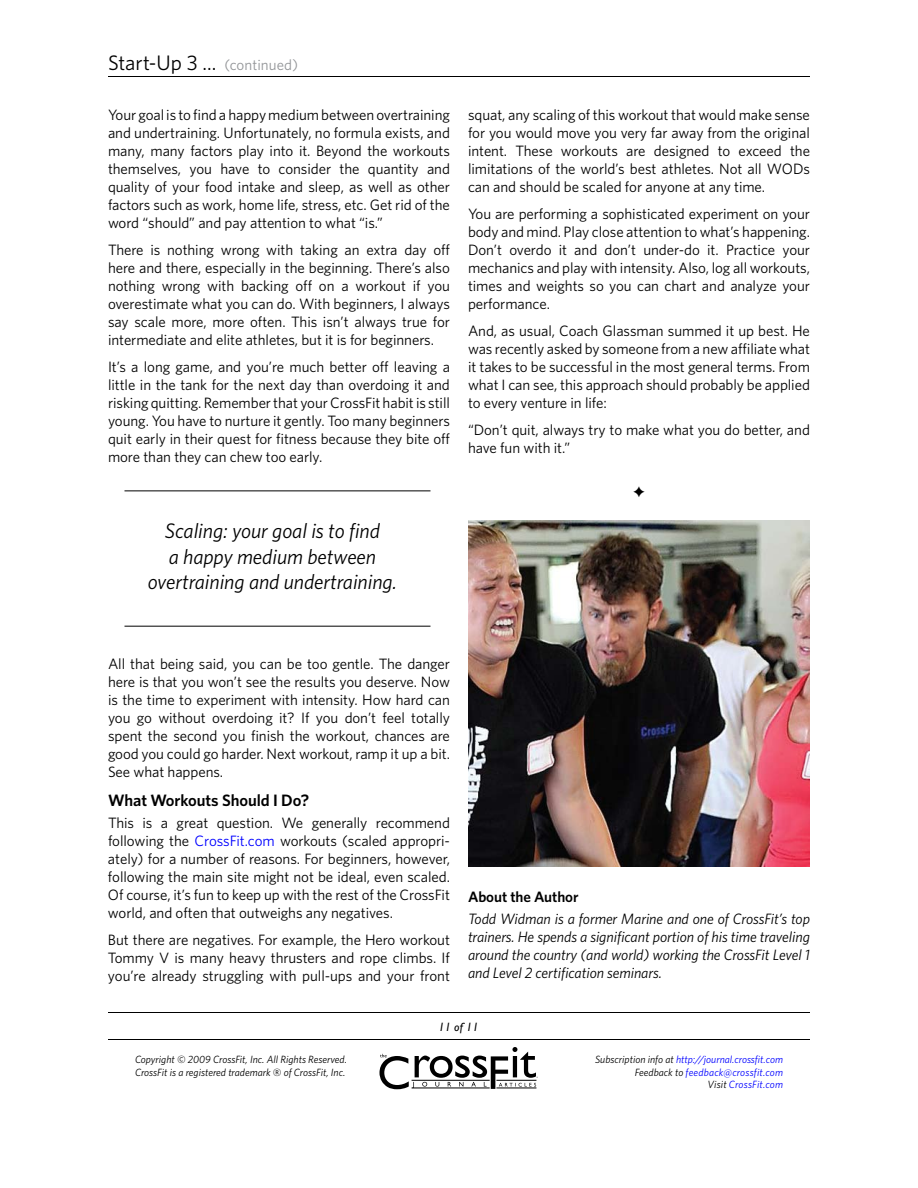
<style>
.page{position:relative;width:918px;height:1188px;background:#fff}
.page>*{position:absolute;margin:0;border:0;box-sizing:border-box;transform-origin:0 0}
.t1{font:italic 21px/25.2px "Whitney HTF";letter-spacing:-.005em;color:#000;text-align:center}
.t2{font:21px "Whitney HTF";letter-spacing:-.005em;color:#000}
.t3{font:600 16.5px "Whitney HTF";letter-spacing:-.005em;color:#000}
.t4{font:15px/18px "Whitney HTF";letter-spacing:-.005em;color:#000;text-align:justify}
.t5{font:italic 15px/18px "Whitney HTF";letter-spacing:-.005em;color:#000;text-align:justify}
.t6{font:600 15px "Whitney HTF";letter-spacing:-.005em;color:#000}
.t7{font:italic 12px "Gill Sans";color:#000}
.t8{font:italic 10.5px/12.6px "Whitney HTF";color:#00f;text-align:right}
.t9{font:italic 10.5px/12.6px "Whitney HTF";color:#000}
.s1{font-size:15px;color:#939598}
.s2{color:#00f}
.s3{color:#000}
</style>
<div class="page">
<svg style="left:379px;top:1047px;width:159px;height:42px"></svg>
<hr style="left:108px;top:1012px;width:702px;height:1px;background:#000">
<hr style="left:108px;top:1039px;width:702px;height:1px;background:#000">
<hr style="left:108px;top:76px;width:702px;height:1px;background:#000">
<hr style="left:124px;top:490px;width:306px;height:1px;background:#000">
<hr style="left:124px;top:626px;width:306px;height:1px;background:#000">
<img style="left:468px;top:520px;width:342px;height:347px">
<h1 class="t2" style="left:108px;top:50px;width:192px">Start-Up 3 ... <span class="s1">(continued)</span></h1>
<p class="t4" style="left:108px;top:105px;width:344px">Your goal is to find a happy medium between overtraining and undertraining. Unfortunately, no formula exists, and many, many factors play into it. Beyond the workouts themselves, you have to consider the quantity and quality of your food intake and sleep, as well as other factors such as work, home life, stress, etc. Get rid of the word “should” and pay attention to what “is.”</p>
<p class="t4" style="left:108px;top:240px;width:344px">There is nothing wrong with taking an extra day off here and there, especially in the beginning. There’s also nothing wrong with backing off on a workout if you overestimate what you can do. With beginners, I always say scale more, more often. This isn’t always true for intermediate and elite athletes, but it is for beginners.</p>
<p class="t4" style="left:108px;top:357px;width:344px">It’s a long game, and you’re much better off leaving a little in the tank for the next day than overdoing it and risking quitting. Remember that your CrossFit habit is still young. You have to nurture it gently. Too many beginners quit early in their quest for fitness because they bite off more than they can chew too early.</p>
<p class="t4" style="left:468px;top:105px;width:344px">squat, any scaling of this workout that would make sense for you would move you very far away from the original intent. These workouts are designed to exceed the limitations of the world’s best athletes. Not all WODs can and should be scaled for anyone at any time.</p>
<p class="t4" style="left:468px;top:204px;width:344px">You are performing a sophisticated experiment on your body and mind. Play close attention to what’s happening.<br>Don’t overdo it and don’t under-do it. Practice your mechanics and play with intensity. Also, log all workouts, times and weights so you can chart and analyze your performance.</p>
<p class="t4" style="left:468px;top:321px;width:344px">And, as usual, Coach Glassman summed it up best. He was recently asked by someone from a new affiliate what it takes to be successful in the most general terms. From what I can see, this approach should probably be applied to every venture in life:</p>
<p class="t4" style="left:468px;top:420px;width:343px">“Don’t quit, always try to make what you do better, and have fun with it.”</p>
<h1 class="t1" style="left:148px;top:518px;width:251px">Scaling: your goal is to find<br>a happy medium between overtraining and undertraining.</h1>
<p class="t4" style="left:108px;top:654px;width:344px">All that being said, you can be too gentle. The danger here is that you won’t see the results you deserve. Now is the time to experiment with intensity. How hard can you go without overdoing it? If you don’t feel totally spent the second you finish the workout, chances are good you could go harder. Next workout, ramp it up a bit.<br>See what happens.</p>
<p class="t3" style="left:108px;top:790px;width:203px">What Workouts Should I Do?</p>
<p class="t4" style="left:108px;top:814px;width:344px">This is a great question. We generally recommend following the <span class="s2">CrossFit.com</span> workouts (scaled appropri&shy;ately) for a number of reasons. For beginners, however, following the main site might not be ideal, even scaled.<br>Of course, it’s fun to keep up with the rest of the CrossFit world, and often that outweighs any negatives.</p>
<p class="t4" style="left:108px;top:931px;width:344px">But there are negatives. For example, the Hero workout Tommy V is many heavy thrusters and rope climbs. If you’re already struggling with pull-ups and your front</p>
<p class="t6" style="left:468px;top:887px;width:112px">About the Author</p>
<p class="t5" style="left:468px;top:909px;width:344px">Todd Widman is a former Marine and one of CrossFit’s top trainers. He spends a significant portion of his time traveling around the country (and world) working the CrossFit Level 1 and Level 2 certification seminars.</p>
<p class="t7" style="left:438px;top:1020px;width:42px">11 of 11</p>
<p class="t9" style="left:135px;top:1053px;width:214px">Copyright © 2009 CrossFit, Inc. All Rights Reserved.<br>CrossFit is a registered trademark ‰ of CrossFit, Inc.</p>
<p class="t8" style="left:595px;top:1053px;width:189px"><span class="s3">Subscription info at</span> http://journal.crossfit.com<br><span class="s3">Feedback to</span> feedback@crossfit.com<br><span class="s3">Visit</span> CrossFit.com</p>
</div>
